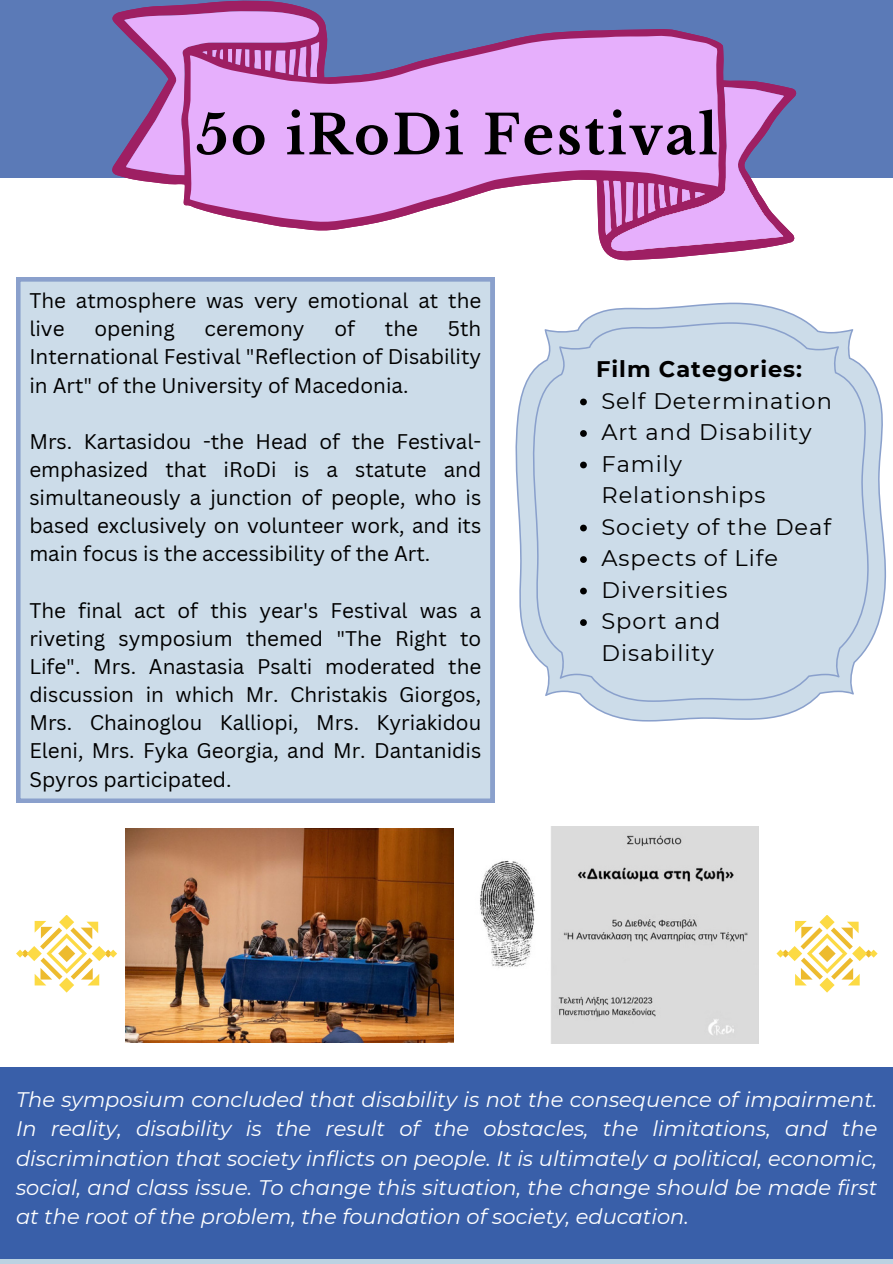
<style>
.page{position:relative;width:893px;height:1264px;background:#fff}
.page>*{position:absolute;margin:0;border:0;box-sizing:border-box;transform-origin:0 0}
.t1{font:700 54.15px "Libre Baskerville";letter-spacing:.045em;color:#000}
.t2{font:22.5px/31.5px "Montserrat";letter-spacing:.045em;color:#000}
.t3{font:700 22.5px "Montserrat";letter-spacing:.045em;color:#000}
.t4{font:italic 21px/29.2px "Montserrat";color:#fff;text-align:justify}
.t5{font:20.7px/28.2px "Canva Sans";color:#000;text-align:justify}
</style>
<div class="page">
<svg style="left:0;top:1234px;width:892px;height:29px;background:#a1bbd6"></svg>
<div style="left:0;top:0;width:892px;height:177px;background:#5b7ab7"></div>
<svg style="left:111px;top:0;width:686px;height:260px"></svg>
<svg style="left:124px;top:11px;width:660px;height:240px;background:#cb9fde"></svg>
<div style="left:16px;top:277px;width:478px;height:525px;background:#ccdce9"></div>
<div style="left:0;top:1067px;width:892px;height:191px;background:#395fa9"></div>
<svg style="left:16px;top:915px;width:101px;height:77px"></svg>
<svg style="left:515px;top:302px;width:371px;height:419px;background:#d0deea"></svg>
<img style="left:480px;top:826px;width:278px;height:217px">
<img style="left:125px;top:829px;width:329px;height:213px">
<svg style="left:580px;top:398px;width:6px;height:7px"></svg>
<svg style="left:580px;top:430px;width:6px;height:7px"></svg>
<svg style="left:580px;top:461px;width:6px;height:7px"></svg>
<svg style="left:580px;top:524px;width:6px;height:7px"></svg>
<svg style="left:580px;top:556px;width:6px;height:7px"></svg>
<svg style="left:580px;top:587px;width:6px;height:7px"></svg>
<svg style="left:580px;top:619px;width:6px;height:7px"></svg>
<svg style="left:776px;top:915px;width:101px;height:77px"></svg>
<p class="t1" style="left:196px;top:102px;width:523px">5o iRoDi Festival</p>
<p class="t5" style="left:29px;top:286px;width:453px">The atmosphere was very emotional at the live</p>
<p class="t5" style="left:94px;top:314px;width:82px">opening</p>
<p class="t5" style="left:204px;top:314px;width:101px">ceremony</p>
<p class="t5" style="left:334px;top:314px;width:22px">of</p>
<p class="t5" style="left:385px;top:314px;width:35px">the</p>
<p class="t5" style="left:29px;top:314px;width:453px;text-indent:418px">5th International Festival "Reflection of Disability in Art" of the University of Macedonia.</p>
<p class="t5" style="left:29px;top:427px;width:453px">Mrs. Kartasidou -the Head of the Festival&shy;emphasized that iRoDi is a statute and simultaneously a junction of people, who is based exclusively on volunteer work, and its main focus is the accessibility of the Art.</p>
<p class="t5" style="left:29px;top:595px;width:453px">The final act of this year's Festival was a riveting symposium themed "The Right to Life". Mrs. Anastasia Psalti moderated the discussion in which Mr. Christakis Giorgos, Mrs. Chainoglou Kalliopi, Mrs. Kyriakidou Eleni, Mrs. Fyka Georgia, and Mr. Dantanidis Spyros participated.</p>
<p class="t3" style="left:596px;top:355px;width:207px">Film Categories:</p>
<p class="t2" style="left:601px;top:385px;width:232px">Self Determination</p>
<p class="t2" style="left:601px;top:416px;width:211px">Art and Disability</p>
<p class="t2" style="left:601px;top:448px;width:165px">Family<br>Relationships</p>
<h2 class="t2" style="left:601px;top:511px;width:231px">Society of the Deaf</h2>
<p class="t2" style="left:601px;top:542px;width:178px">Aspects of Life</p>
<p class="t2" style="left:601px;top:574px;width:127px">Diversities</p>
<p class="t2" style="left:601px;top:605px;width:120px">Sport and<br>Disability</p>
<p class="t4" style="left:16px;top:1085px;width:862px">The symposium concluded that disability is not the consequence of impairment.<br>In reality, disability is the result of the obstacles, the limitations, and the discrimination that society inflicts on people. It is ultimately a political, economic, social, and class issue. To change this situation, the change should be made first at the root of the problem, the foundation of society, education.</p>
</div>
